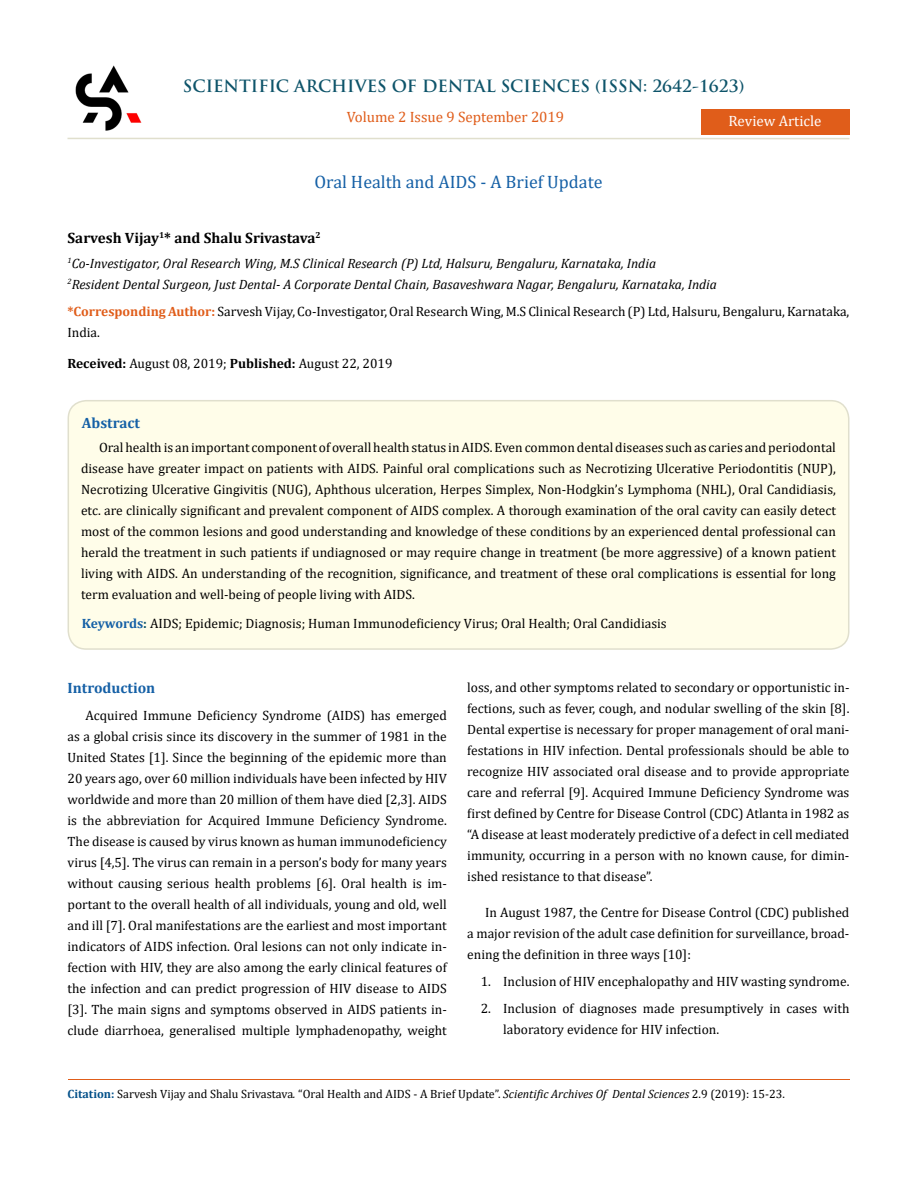
<style>
.page{position:relative;width:917px;height:1188px;background:#fff}
.page>*{position:absolute;margin:0;border:0;box-sizing:border-box;transform-origin:0 0}
.t1{font:18px "Cambria";color:#1560a6}
.t2{font:700 16.5px "Trajan Pro";color:#0e546a}
.t3{font:700 15px "Cambria";color:#000}
.t4{font:15px "Cambria";color:#e05d1a}
.t5{font:700 15px "Cambria";color:#1560a6}
.t6{font:15px "Cambria";color:#fff}
.t7{font:13.5px/21px "Cambria";color:#000;text-align:justify}
.t8{font:italic 13.5px/21px "Cambria";color:#000}
.t9{font:12px "Cambria";color:#000}
.s1{font-weight:700;color:#e05d1a}
.s2{font-weight:700}
.s3{font-weight:700;color:#1560a6}
.s4{font-weight:700;color:#0e546a}
.s5{font-weight:700;color:#035089}
.s6{font-style:italic}
</style>
<div class="page">
<div style="left:700px;top:110px;width:149px;height:25px;background:#e05d1a"></div>
<img style="left:75px;top:65px;width:66px;height:66px">
<div style="left:68px;top:401px;width:780px;height:248px;background:#fffde9;border-radius:18px"></div>
<div style="left:68px;top:400px;width:781px;height:250px;border:2px solid #e0dfcd;border-radius:18px"></div>
<hr style="left:67px;top:138px;width:782px;height:1px;background:#e0dfcd">
<hr style="left:68px;top:1080px;width:781px;height:1px;background:#e05d1a">
<p class="t2" style="left:183px;top:76px;width:563px">SCIENTIFIC ARCHIVES OF DENTAL SCIENCES (ISSN: 2642-1623)</p>
<p class="t4" style="left:347px;top:108px;width:219px">Volume 2 Issue 9 September 2019</p>
<h1 class="t1" style="left:314px;top:171px;width:289px">Oral Health and AIDS - A Brief Update</h1>
<p class="t6" style="left:728px;top:112px;width:94px">Review Article</p>
<p class="t3" style="left:67px;top:227px;width:255px">Sarvesh Vijay<sup>1</sup>* and Shalu Srivastava<sup>2</sup></p>
<p class="t8" style="left:67px;top:252px;width:651px"><sup>1</sup>Co-Investigator, Oral Research Wing, M.S Clinical Research (P) Ltd, Halsuru, Bengaluru, Karnataka, India<br><sup>2</sup>Resident Dental Surgeon, Just Dental- A Corporate Dental Chain, Basaveshwara Nagar, Bengaluru, Karnataka, India</p>
<p class="t7" style="left:67px;top:301px;width:783px"><span class="s1">*Corresponding Author:</span> Sarvesh Vijay, Co-Investigator, Oral Research Wing, M.S Clinical Research (P) Ltd, Halsuru, Bengaluru, Karnataka,<br>India.</p>
<p class="t7" style="left:67px;top:353px;width:326px"><span class="s2">Received:</span> August 08, 2019; <span class="s2">Published:</span> August 22, 2019</p>
<p class="t5" style="left:82px;top:412px;width:60px">Abstract</p>
<p class="t7" style="left:81px;top:437px;width:756px;text-indent:18px">Oral health is an important component of overall health status in AIDS. Even common dental diseases such as caries and periodontal disease have greater impact on patients with AIDS. Painful oral complications such as Necrotizing Ulcerative Periodontitis (NUP), Necrotizing Ulcerative Gingivitis (NUG), Aphthous ulceration, Herpes Simplex, Non-Hodgkin’s Lymphoma (NHL), Oral Candidiasis, etc. are clinically significant and prevalent component of AIDS complex. A thorough examination of the oral cavity can easily detect most of the common lesions and good understanding and knowledge of these conditions by an experienced dental professional can herald the treatment in such patients if undiagnosed or may require change in treatment (be more aggressive) of a known patient living with AIDS. An understanding of the recognition, significance, and treatment of these oral complications is essential for long term evaluation and well-being of people living with AIDS.</p>
<p class="t7" style="left:82px;top:613px;width:586px"><span class="s3">Keywords</span><span class="s4">:</span> AIDS; Epidemic; Diagnosis; Human Immunodeficiency Virus; Oral Health; Oral Candidiasis</p>
<p class="t5" style="left:68px;top:677px;width:89px">Introduction</p>
<p class="t7" style="left:68px;top:705px;width:381px;text-indent:18px">Acquired Immune Deficiency Syndrome (AIDS) has emerged as a global crisis since its discovery in the summer of 1981 in the United States [1]. Since the beginning of the epidemic more than 20 years ago, over 60 million individuals have been infected by HIV worldwide and more than 20 million of them have died [2,3]. AIDS is the abbreviation for Acquired Immune Deficiency Syndrome.<br>The disease is caused by virus known as human immunodeficiency virus [4,5]. The virus can remain in a person’s body for many years without causing serious health problems [6]. Oral health is im&shy;portant to the overall health of all individuals, young and old, well and ill [7]. Oral manifestations are the earliest and most important indicators of AIDS infection. Oral lesions can not only indicate in&shy;fection with HIV, they are also among the early clinical features of the infection and can predict progression of HIV disease to AIDS [3]. The main signs and symptoms observed in AIDS patients in&shy;clude diarrhoea, generalised multiple lymphadenopathy, weight</p>
<p class="t7" style="left:467px;top:677px;width:384px">loss, and other symptoms related to secondary or opportunistic in&shy;fections, such as fever, cough, and nodular swelling of the skin [8].<br>Dental expertise is necessary for proper management of oral mani&shy;festations in HIV infection. Dental professionals should be able to recognize HIV associated oral disease and to provide appropriate care and referral [9]. Acquired Immune Deficiency Syndrome was first defined by Centre for Disease Control (CDC) Atlanta in 1982 as “A disease at least moderately predictive of a defect in cell mediated immunity, occurring in a person with no known cause, for dimin&shy;ished resistance to that disease”.</p>
<p class="t7" style="left:467px;top:902px;width:384px;text-indent:18px">In August 1987, the Centre for Disease Control (CDC) published a major revision of the adult case definition for surveillance, broad&shy;ening the definition in three ways [10]:</p>
<p class="t7" style="left:481px;top:971px;width:370px">1. Inclusion of HIV encephalopathy and HIV wasting syndrome.</p>
<p class="t7" style="left:503px;top:998px;width:347px;text-indent:-23px">2. Inclusion of diagnoses made presumptively in cases with laboratory evidence for HIV infection.</p>
<p class="t9" style="left:68px;top:1087px;width:719px"><span class="s5">Citation:</span> Sarvesh Vijay and Shalu Srivastava<span class="s6">.</span> “Oral Health and AIDS - A Brief Update”. <span class="s6">Scientific Archives Of Dental Sciences</span> 2.9 (2019): 15-23.</p>
</div>
